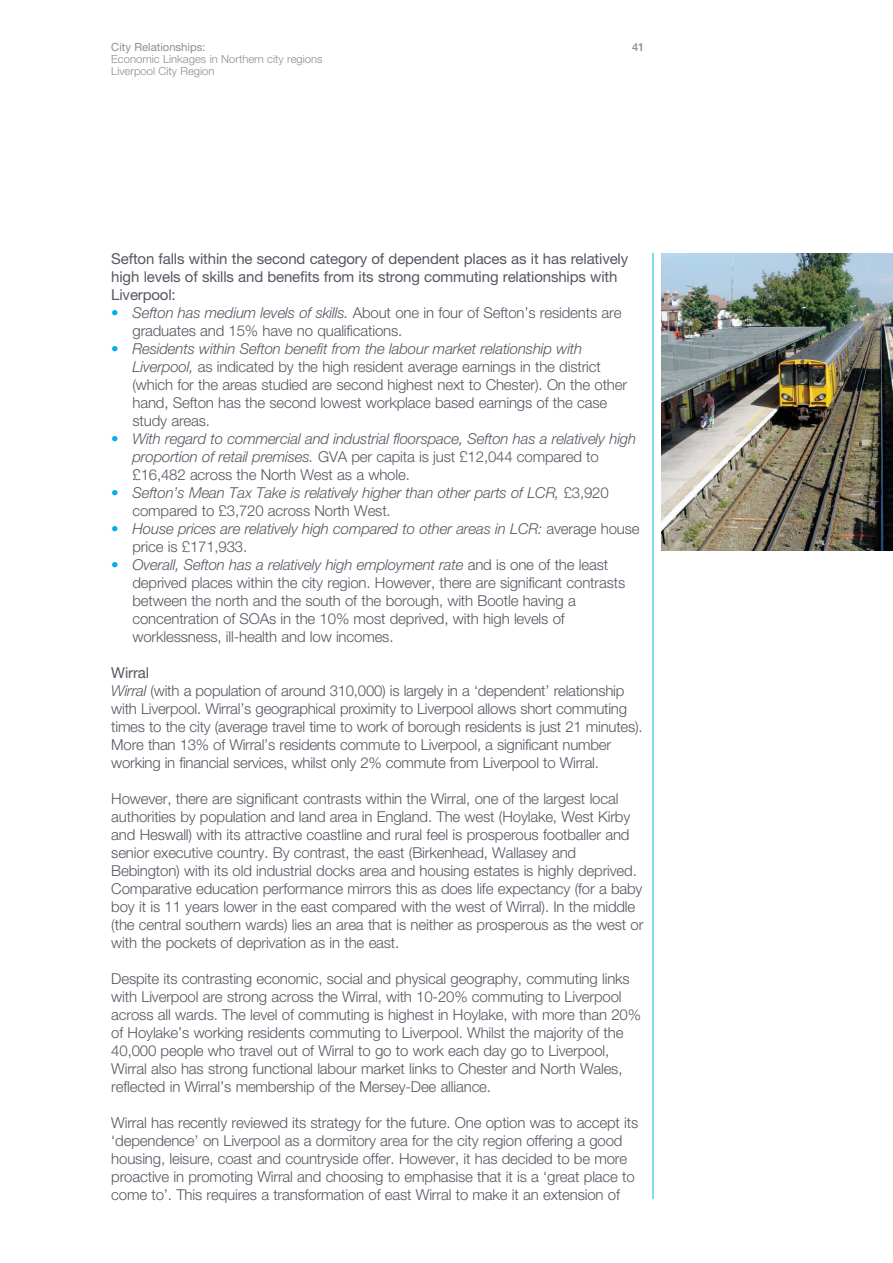
<style>
.page{position:relative;width:893px;height:1263px;background:#fff}
.page>*{position:absolute;margin:0;border:0;box-sizing:border-box;transform-origin:0 0}
.t1{font:300 15px/18px "Helvetica Neue LT Std";letter-spacing:-.01em;color:#545861}
.t2{font:italic 300 15px/18px "Helvetica Neue LT Std";letter-spacing:-.01em;color:#545861}
.t3{font:15px/18px "Helvetica Neue LT Std";letter-spacing:-.01em;color:#545861}
.t4{font:300 11.25px/12px "Helvetica Neue LT Std";color:#8b8e95}
.t5{font:11.25px "Helvetica Neue LT Std";color:#8b8e95}
.t6{font:500 11.25px "Helvetica Neue LT Std";color:#8b8e95}
.s1{color:#00aeef}
.s2{font-style:italic}
.s3{font-style:normal;color:#00aeef}
.s4{font-style:normal}
.s5{font-weight:400}
</style>
<div class="page">
<hr style="left:652px;top:253px;width:1px;height:946px;background:#00aeef">
<img style="left:661px;top:253px;width:231px;height:298px">
<p class="t5" style="left:111px;top:43px;width:96px">City Relationships:</p>
<p class="t6" style="left:632px;top:43px;width:14px">41</p>
<p class="t4" style="left:111px;top:54px;width:213px">Economic Linkages in Northern city regions<br>Liverpool City Region</p>
<p class="t3" style="left:111px;top:251px;width:518px">Sefton falls within the second category of dependent places as it has relatively high levels of skills and benefits from its strong commuting relationships with<br>Liverpool:</p>
<p class="t1" style="left:132px;top:305px;width:490px;text-indent:-21px"><span class="s1">•</span> <span class="s2">Sefton has medium levels of skills.</span> About one in four of Sefton’s residents are graduates and 15% have no qualifications.</p>
<p class="t1" style="left:132px;top:341px;width:496px;text-indent:-21px"><span class="s1">•</span> <span class="s2">Residents within Sefton benefit from the labour market relationship with Liverpool,</span> as indicated by the high resident average earnings in the district (which for the areas studied are second highest next to Chester). On the other hand, Sefton has the second lowest workplace based earnings of the case study areas.</p>
<p class="t2" style="left:132px;top:431px;width:505px;text-indent:-21px"><span class="s3">•</span> With regard to commercial and industrial floorspace, Sefton has a relatively high proportion of retail premises. <span class="s4">GVA per capita is just £12,044 compared to £16,482 across the North West as a whole.</span></p>
<p class="t2" style="left:132px;top:485px;width:477px;text-indent:-21px"><span class="s3">•</span> Sefton’s Mean Tax Take is relatively higher than other parts of LCR, <span class="s4">£3,920 compared to £3,720 across North West.</span></p>
<p class="t2" style="left:132px;top:521px;width:508px;text-indent:-21px"><span class="s3">•</span> House prices are relatively high compared to other areas in LCR: <span class="s4">average house price is £171,933.</span></p>
<p class="t1" style="left:132px;top:557px;width:494px;text-indent:-21px"><span class="s1">•</span> <span class="s2">Overall, Sefton has a relatively high employment rate</span> and is one of the least deprived places within the city region. However, there are significant contrasts between the north and the south of the borough, with Bootle having a concentration of SOAs in the 10% most deprived, with high levels of worklessness, ill-health and low incomes.</p>
<p class="t1" style="left:111px;top:665px;width:532px"><span class="s5">Wirral<br></span><span class="s2">Wirral</span> (with a population of around 310,000) is largely in a ‘dependent’ relationship with Liverpool. Wirral’s geographical proximity to Liverpool allows short commuting times to the city (average travel time to work of borough residents is just 21 minutes).<br>More than 13% of Wirral’s residents commute to Liverpool, a significant number working in financial services, whilst only 2% commute from Liverpool to Wirral.</p>
<p class="t1" style="left:111px;top:791px;width:533px">However, there are significant contrasts within the Wirral, one of the largest local authorities by population and land area in England. The west (Hoylake, West Kirby and Heswall) with its attractive coastline and rural feel is prosperous footballer and senior executive country. By contrast, the east (Birkenhead, Wallasey and Bebington) with its old industrial docks area and housing estates is highly deprived.<br>Comparative education performance mirrors this as does life expectancy (for a baby boy it is 11 years lower in the east compared with the west of Wirral). In the middle (the central southern wards) lies an area that is neither as prosperous as the west or with the pockets of deprivation as in the east.</p>
<p class="t1" style="left:111px;top:971px;width:531px">Despite its contrasting economic, social and physical geography, commuting links with Liverpool are strong across the Wirral, with 10-20% commuting to Liverpool across all wards. The level of commuting is highest in Hoylake, with more than 20% of Hoylake’s working residents commuting to Liverpool. Whilst the majority of the 40,000 people who travel out of Wirral to go to work each day go to Liverpool, Wirral also has strong functional labour market links to Chester and North Wales, reflected in Wirral’s membership of the Mersey-Dee alliance.</p>
<p class="t1" style="left:111px;top:1115px;width:528px">Wirral has recently reviewed its strategy for the future. One option was to accept its ‘dependence’ on Liverpool as a dormitory area for the city region offering a good housing, leisure, coast and countryside offer. However, it has decided to be more proactive in promoting Wirral and choosing to emphasise that it is a ‘great place to come to’. This requires a transformation of east Wirral to make it an extension of</p>
</div>
